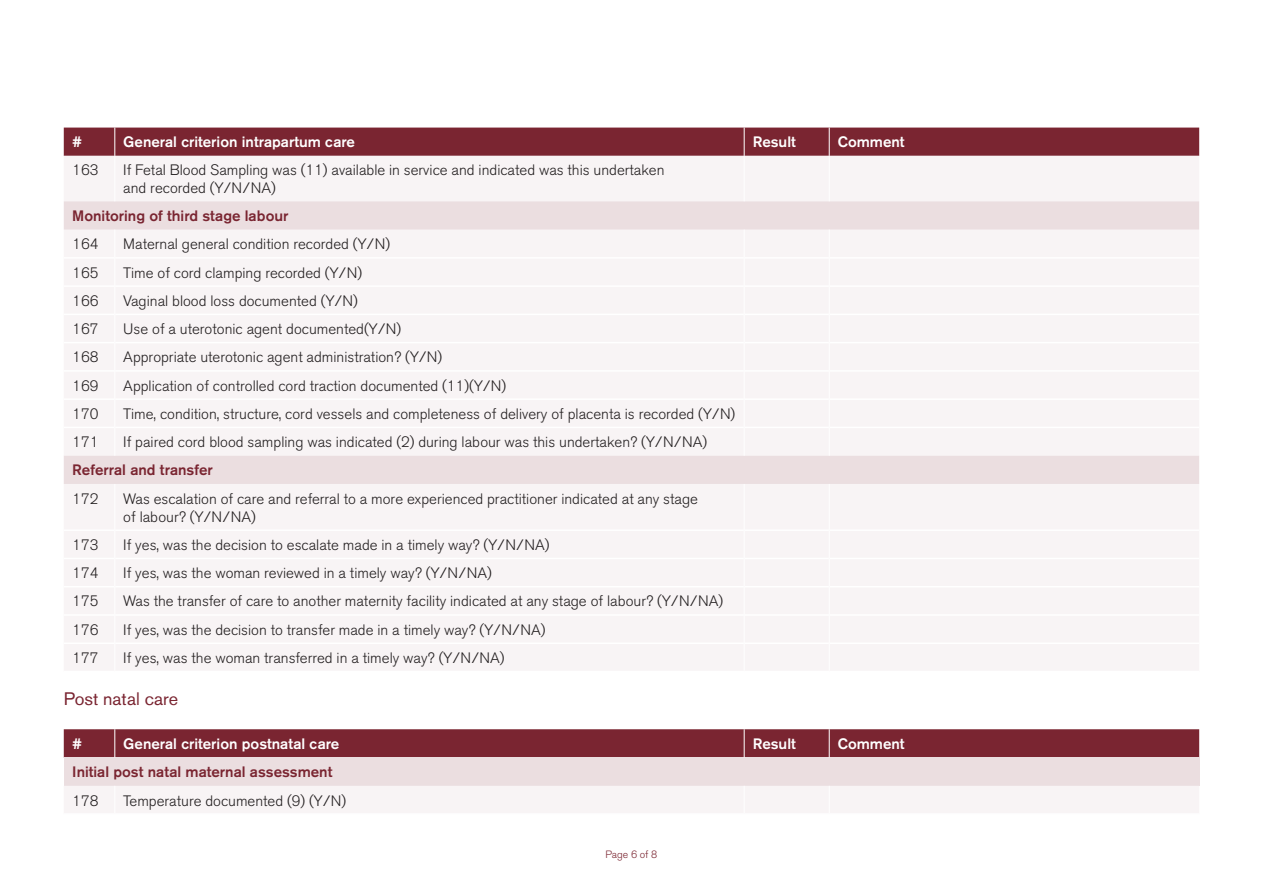
<style>
.page{position:relative;width:1263px;height:893px;background:#fff}
.page>*{position:absolute;margin:0;border:0;box-sizing:border-box;transform-origin:0 0}
.Heading_L2{font:18px "Akzidenz Grotesk BE";color:#7a2531}
.Body{font:300 15px/18px "Akzidenz Grotesk BE";color:#231f20}
.Heading_L3{font:500 15px "Akzidenz Grotesk BE";color:#fff}
.Heading_L3-2{font:500 15px "Akzidenz Grotesk BE";color:#7a2531}
.t1{font:300 10.5px "Akzidenz Grotesk BE";color:#7a2531}
</style>
<div class="page">
<div style="left:64px;top:156px;width:1135px;height:514px;background:#f8f4f5"></div>
<svg style="left:64px;top:201px;width:1135px;height:283px;fill:#f8f4f5"></svg>
<hr style="left:64px;top:257px;width:50px;height:2px;background:#fff">
<hr style="left:115px;top:257px;width:629px;height:2px;background:#fff">
<hr style="left:744px;top:257px;width:85px;height:2px;background:#fff">
<hr style="left:830px;top:257px;width:369px;height:2px;background:#fff">
<hr style="left:64px;top:285px;width:50px;height:2px;background:#fff">
<hr style="left:115px;top:285px;width:629px;height:2px;background:#fff">
<hr style="left:744px;top:285px;width:85px;height:2px;background:#fff">
<hr style="left:830px;top:285px;width:369px;height:2px;background:#fff">
<hr style="left:64px;top:314px;width:50px;height:1px;background:#fff">
<hr style="left:115px;top:314px;width:629px;height:1px;background:#fff">
<hr style="left:744px;top:314px;width:85px;height:1px;background:#fff">
<hr style="left:830px;top:314px;width:369px;height:1px;background:#fff">
<hr style="left:64px;top:342px;width:50px;height:1px;background:#fff">
<hr style="left:115px;top:342px;width:629px;height:1px;background:#fff">
<hr style="left:744px;top:342px;width:85px;height:1px;background:#fff">
<hr style="left:830px;top:342px;width:369px;height:1px;background:#fff">
<hr style="left:64px;top:370px;width:50px;height:2px;background:#fff">
<hr style="left:115px;top:370px;width:629px;height:2px;background:#fff">
<hr style="left:744px;top:370px;width:85px;height:2px;background:#fff">
<hr style="left:830px;top:370px;width:369px;height:2px;background:#fff">
<hr style="left:64px;top:398px;width:50px;height:2px;background:#fff">
<hr style="left:115px;top:398px;width:629px;height:2px;background:#fff">
<hr style="left:744px;top:398px;width:85px;height:2px;background:#fff">
<hr style="left:830px;top:398px;width:369px;height:2px;background:#fff">
<hr style="left:64px;top:427px;width:50px;height:1px;background:#fff">
<hr style="left:115px;top:427px;width:629px;height:1px;background:#fff">
<hr style="left:744px;top:427px;width:85px;height:1px;background:#fff">
<hr style="left:830px;top:427px;width:369px;height:1px;background:#fff">
<hr style="left:64px;top:529px;width:50px;height:2px;background:#fff">
<hr style="left:115px;top:529px;width:629px;height:2px;background:#fff">
<hr style="left:744px;top:529px;width:85px;height:2px;background:#fff">
<hr style="left:830px;top:529px;width:369px;height:2px;background:#fff">
<hr style="left:64px;top:558px;width:50px;height:1px;background:#fff">
<hr style="left:115px;top:558px;width:629px;height:1px;background:#fff">
<hr style="left:744px;top:558px;width:85px;height:1px;background:#fff">
<hr style="left:830px;top:558px;width:369px;height:1px;background:#fff">
<hr style="left:64px;top:586px;width:50px;height:1px;background:#fff">
<hr style="left:115px;top:586px;width:629px;height:1px;background:#fff">
<hr style="left:744px;top:586px;width:85px;height:1px;background:#fff">
<hr style="left:830px;top:586px;width:369px;height:1px;background:#fff">
<hr style="left:64px;top:614px;width:50px;height:2px;background:#fff">
<hr style="left:115px;top:614px;width:629px;height:2px;background:#fff">
<hr style="left:744px;top:614px;width:85px;height:2px;background:#fff">
<hr style="left:830px;top:614px;width:369px;height:2px;background:#fff">
<hr style="left:64px;top:642px;width:50px;height:2px;background:#fff">
<hr style="left:115px;top:642px;width:629px;height:2px;background:#fff">
<hr style="left:744px;top:642px;width:85px;height:2px;background:#fff">
<hr style="left:830px;top:642px;width:369px;height:2px;background:#fff">
<hr style="left:114px;top:156px;width:1px;height:45px;background:#fff">
<hr style="left:744px;top:156px;width:1px;height:45px;background:#fff">
<hr style="left:829px;top:156px;width:1px;height:45px;background:#fff">
<svg style="left:114px;top:230px;width:1px;height:226px"></svg>
<svg style="left:744px;top:230px;width:1px;height:226px"></svg>
<svg style="left:829px;top:230px;width:1px;height:226px"></svg>
<hr style="left:114px;top:484px;width:1px;height:46px;background:#fff">
<hr style="left:744px;top:484px;width:1px;height:46px;background:#fff">
<hr style="left:829px;top:484px;width:1px;height:46px;background:#fff">
<svg style="left:114px;top:530px;width:1px;height:140px"></svg>
<svg style="left:744px;top:531px;width:1px;height:139px"></svg>
<svg style="left:829px;top:530px;width:1px;height:140px"></svg>
<div style="left:64px;top:128px;width:1135px;height:28px;background:#7a2531"></div>
<div style="left:64px;top:757px;width:1135px;height:29px;background:#ebdee0"></div>
<div style="left:64px;top:786px;width:1135px;height:27px;background:#f8f4f5"></div>
<div style="left:64px;top:729px;width:1135px;height:28px;background:#7a2531"></div>
<p class="Heading_L3" style="left:72px;top:133px;width:12px">#</p>
<p class="Heading_L3" style="left:123px;top:133px;width:233px">General criterion intrapartum care</p>
<p class="Heading_L3" style="left:753px;top:133px;width:45px">Result</p>
<p class="Heading_L3" style="left:838px;top:133px;width:68px">Comment</p>
<p class="Body" style="left:72px;top:161px;width:28px">163</p>
<p class="Body" style="left:123px;top:161px;width:543px">If Fetal Blood Sampling was (11) available in service and indicated was this undertaken and recorded (Y/N/NA)</p>
<p class="Heading_L3-2" style="left:72px;top:207px;width:218px">Monitoring of third stage labour</p>
<p class="Body" style="left:72px;top:235px;width:28px">164</p>
<p class="Body" style="left:123px;top:235px;width:268px">Maternal general condition recorded (Y/N)</p>
<p class="Body" style="left:72px;top:264px;width:28px">165</p>
<p class="Body" style="left:123px;top:264px;width:240px">Time of cord clamping recorded (Y/N)</p>
<p class="Body" style="left:72px;top:292px;width:28px">166</p>
<p class="Body" style="left:123px;top:292px;width:236px">Vaginal blood loss documented (Y/N)</p>
<p class="Body" style="left:72px;top:320px;width:28px">167</p>
<p class="Body" style="left:123px;top:320px;width:279px">Use of a uterotonic agent documented(Y/N)</p>
<p class="Body" style="left:72px;top:348px;width:28px">168</p>
<p class="Body" style="left:123px;top:348px;width:320px">Appropriate uterotonic agent administration? (Y/N)</p>
<p class="Body" style="left:72px;top:377px;width:28px">169</p>
<p class="Body" style="left:123px;top:377px;width:384px">Application of controlled cord traction documented (11)(Y/N)</p>
<p class="Body" style="left:72px;top:405px;width:28px">170</p>
<p class="Body" style="left:123px;top:405px;width:613px">Time, condition, structure, cord vessels and completeness of delivery of placenta is recorded (Y/N)</p>
<p class="Body" style="left:72px;top:433px;width:28px">171</p>
<p class="Body" style="left:123px;top:433px;width:585px">If paired cord blood sampling was indicated (2) during labour was this undertaken? (Y/N/NA)</p>
<p class="Heading_L3-2" style="left:72px;top:461px;width:142px">Referral and transfer</p>
<p class="Body" style="left:72px;top:490px;width:28px">172</p>
<p class="Body" style="left:123px;top:490px;width:576px">Was escalation of care and referral to a more experienced practitioner indicated at any stage of labour? (Y/N/NA)</p>
<p class="Body" style="left:72px;top:536px;width:28px">173</p>
<p class="Body" style="left:123px;top:536px;width:428px">If yes, was the decision to escalate made in a timely way? (Y/N/NA)</p>
<p class="Body" style="left:72px;top:564px;width:28px">174</p>
<p class="Body" style="left:123px;top:564px;width:370px">If yes, was the woman reviewed in a timely way? (Y/N/NA)</p>
<p class="Body" style="left:72px;top:593px;width:28px">175</p>
<p class="Body" style="left:123px;top:593px;width:601px">Was the transfer of care to another maternity facility indicated at any stage of labour? (Y/N/NA)</p>
<p class="Body" style="left:72px;top:621px;width:28px">176</p>
<p class="Body" style="left:123px;top:621px;width:424px">If yes, was the decision to transfer made in a timely way? (Y/N/NA)</p>
<p class="Body" style="left:72px;top:649px;width:28px">177</p>
<p class="Body" style="left:123px;top:649px;width:383px">If yes, was the woman transferred in a timely way? (Y/N/NA)</p>
<p class="Heading_L2" style="left:64px;top:688px;width:116px">Post natal care</p>
<p class="Heading_L3" style="left:72px;top:735px;width:12px">#</p>
<p class="Heading_L3" style="left:123px;top:735px;width:217px">General criterion postnatal care</p>
<p class="Heading_L3" style="left:753px;top:735px;width:45px">Result</p>
<p class="Heading_L3" style="left:838px;top:735px;width:68px">Comment</p>
<p class="Heading_L3-2" style="left:72px;top:763px;width:262px">Initial post natal maternal assessment</p>
<p class="Body" style="left:72px;top:792px;width:28px">178</p>
<p class="Body" style="left:123px;top:792px;width:224px">Temperature documented (9) (Y/N)</p>
<p class="t1" style="left:605px;top:849px;width:53px">Page 6 of 8</p>
</div>
